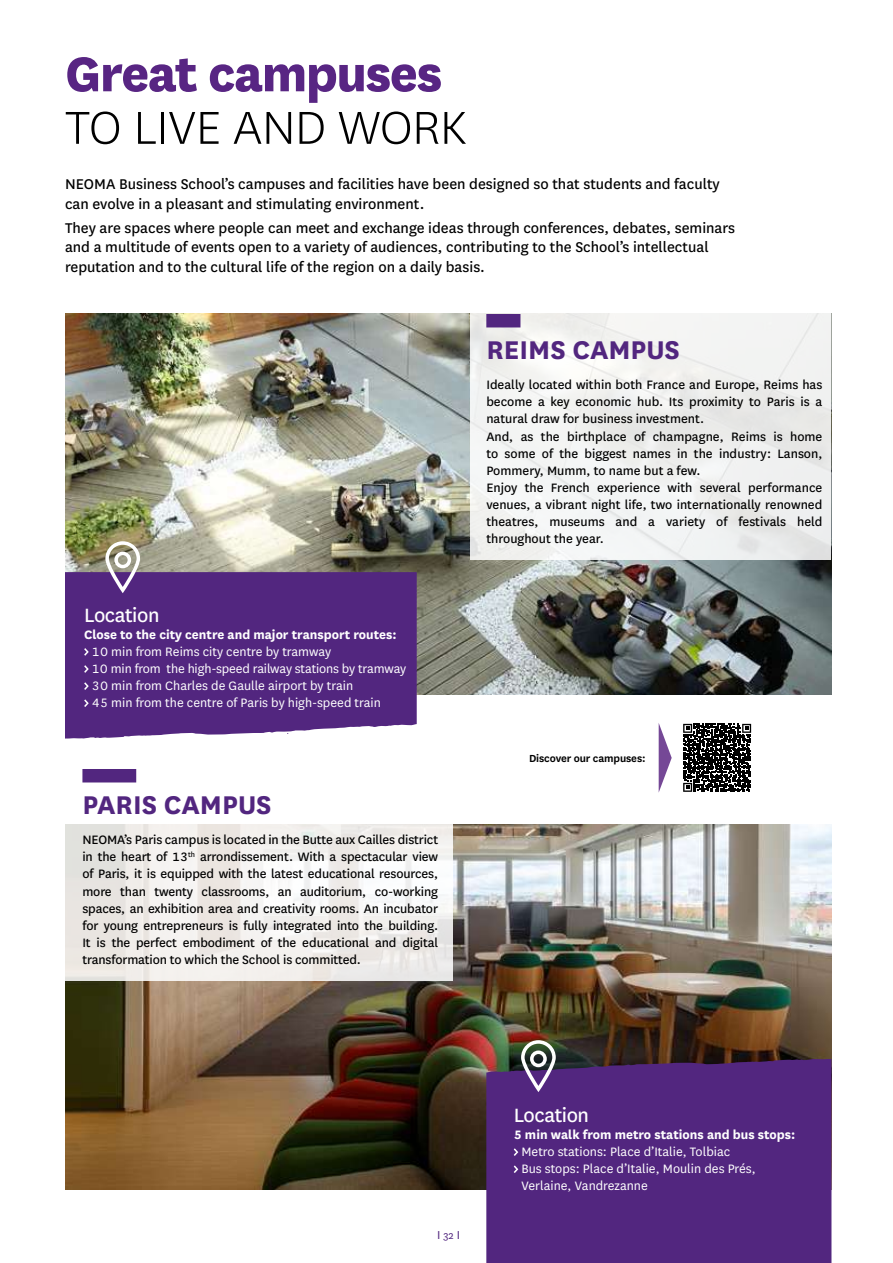
<style>
.page{position:relative;width:893px;height:1263px;background:#fff}
.page>*{position:absolute;margin:0;border:0;box-sizing:border-box;transform-origin:0 0}
.t1{font:800 57px "National";letter-spacing:-.025em;color:#582583}
.t2{font:300 54px "National";letter-spacing:-.01em;color:#000}
.t3{font:700 30px "National";color:#52267f}
.t4{font:22.5px "National";letter-spacing:-.02em;color:#fff}
.t5{font:16.5px/19.5px "National";color:#000}
.t6{font:14.25px/17.1px "National";color:#000}
.t7{font:14.25px/17.1px "National";color:#fff}
.t8{font:700 14.25px "National";color:#fff}
.t9{font:13.5px "National";color:#52267f}
.t10{font:600 12px "National";letter-spacing:-.01em;color:#000}
.s1{font-size:12px}
</style>
<div class="page">
<img style="left:65px;top:314px;width:766px;height:380px">
<div style="left:65px;top:572px;width:352px;height:167px;background:#52267f"></div>
<svg style="left:105px;top:541px;width:35px;height:52px"></svg>
<div style="left:470px;top:310px;width:361px;height:250px;background:linear-gradient(to right,#f4f5f4,#ecedec)"></div>
<div style="left:486px;top:314px;width:34px;height:13px;background:#52267f"></div>
<img style="left:65px;top:824px;width:766px;height:365px">
<div style="left:486px;top:1059px;width:345px;height:204px;background:#52267f"></div>
<svg style="left:65px;top:824px;width:387px;height:157px;fill:#f0eeeb"></svg>
<div style="left:82px;top:769px;width:54px;height:13px;background:#52267f"></div>
<svg style="left:521px;top:1040px;width:35px;height:52px"></svg>
<svg style="left:84px;top:648px;width:5px;height:8px"></svg>
<svg style="left:84px;top:665px;width:5px;height:8px"></svg>
<svg style="left:84px;top:682px;width:5px;height:8px"></svg>
<svg style="left:84px;top:699px;width:5px;height:8px"></svg>
<svg style="left:514px;top:1148px;width:4px;height:8px"></svg>
<svg style="left:514px;top:1165px;width:4px;height:8px"></svg>
<svg style="left:683px;top:723px;width:69px;height:10px"></svg>
<svg style="left:683px;top:724px;width:68px;height:68px"></svg>
<svg style="left:659px;top:724px;width:13px;height:68px"></svg>
<h1 class="t1" style="left:65px;top:33px;width:379px">Great campuses</h1>
<h2 class="t2" style="left:65px;top:94px;width:403px">TO LIVE AND WORK</h2>
<p class="t5" style="left:65px;top:174px;width:656px">NEOMA Business School’s campuses and facilities have been designed so that students and faculty can evolve in a pleasant and stimulating environment.</p>
<p class="t5" style="left:65px;top:217px;width:671px">They are spaces where people can meet and exchange ideas through conferences, debates, seminars and a multitude of events open to a variety of audiences, contributing to the School’s intellectual reputation and to the cultural life of the region on a daily basis.</p>
<h3 class="t4" style="left:84px;top:600px;width:77px">Location</h3>
<p class="t8" style="left:84px;top:624px;width:314px">Close to the city centre and major transport routes:</p>
<p class="t7" style="left:92px;top:642px;width:316px">10 min from Reims city centre by tramway<br>10 min from the high-speed railway stations by tramway 30 min from Charles de Gaulle airport by train<br>45 min from the centre of Paris by high-speed train</p>
<h3 class="t3" style="left:82px;top:784px;width:190px">PARIS CAMPUS</h3>
<p class="t6" style="left:82px;top:831px;width:357px;text-align:justify">NEOMA’s Paris campus is located in the Butte aux Cailles district in the heart of 13<sup>th</sup> arrondissement. With a spectacular view of Paris, it is equipped with the latest educational resources, more than twenty classrooms, an auditorium, co-working spaces, an exhibition area and creativity rooms. An incubator for young entrepreneurs is fully integrated into the building.<br>It is the perfect embodiment of the educational and digital transformation to which the School is committed.</p>
<h3 class="t3" style="left:486px;top:329px;width:195px">REIMS CAMPUS</h3>
<p class="t6" style="left:486px;top:376px;width:338px">Ideally located within both France and Europe, Reims has become a key economic hub. Its proximity to Paris is a natural draw for business investment.<br>And, as the birthplace of champagne, Reims is home to some of the biggest names in the industry: Lanson, Pommery, Mumm, to name but a few.<br>Enjoy the French experience with several performance venues, a vibrant night life, two internationally renowned theatres, museums and a variety of festivals held throughout the year.</p>
<p class="t10" style="left:529px;top:750px;width:118px">Discover our campuses:</p>
<p class="t9" style="left:437px;top:1226px;width:25px">I <span class="s1">32</span> I</p>
<h3 class="t4" style="left:514px;top:1100px;width:77px">Location</h3>
<p class="t8" style="left:514px;top:1124px;width:283px">5 min walk from metro stations and bus stops:</p>
<p class="t7" style="left:521px;top:1142px;width:236px">Metro stations: Place d’Italie, Tolbiac<br>Bus stops: Place d’Italie, Moulin des Prés,<br>Verlaine, Vandrezanne</p>
</div>
